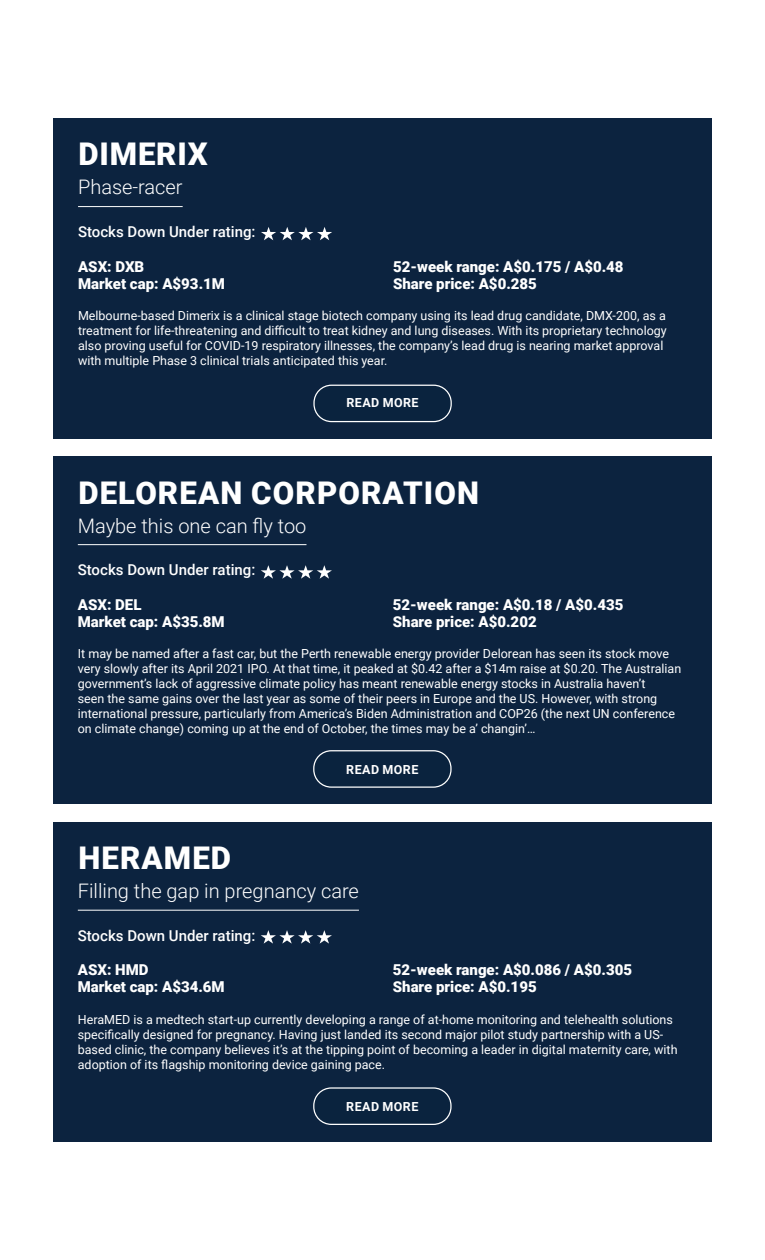
<style>
.page{position:relative;width:765px;height:1260px;background:#fff}
.page>*{position:absolute;margin:0;border:0;box-sizing:border-box;transform-origin:0 0}
.t1{font:900 31.25px "Roboto";letter-spacing:.035em;color:#fff}
.t2{font:300 20px "Roboto";color:#fff}
.t3{font:900 15px "Roboto";color:#fff}
.t4{font:500 15px "Roboto";color:#fff}
.t5{font:12.5px/15px "Roboto";color:#fff}
.t6{font:700 12.5px "Roboto";letter-spacing:.035em;color:#fff}
</style>
<div class="page">
<div style="left:53px;top:456px;width:659px;height:348px;background:#0c233f"></div>
<hr style="left:78px;top:544px;width:228px;height:1px;background:#fff">
<div style="left:313px;top:750px;width:139px;height:38px;border:1px solid #fff;border-radius:18px"></div>
<svg style="left:261px;top:565px;width:71px;height:14px"></svg>
<div style="left:53px;top:822px;width:659px;height:320px;background:#0c233f"></div>
<hr style="left:78px;top:910px;width:281px;height:1px;background:#fff">
<div style="left:313px;top:1087px;width:139px;height:38px;border:1px solid #fff;border-radius:18px"></div>
<svg style="left:261px;top:930px;width:71px;height:14px"></svg>
<div style="left:53px;top:118px;width:659px;height:321px;background:#0c233f"></div>
<hr style="left:78px;top:206px;width:105px;height:1px;background:#fff">
<div style="left:313px;top:385px;width:139px;height:37px;border:1px solid #fff;border-radius:18px"></div>
<svg style="left:261px;top:227px;width:71px;height:13px"></svg>
<h1 class="t1" style="left:79px;top:132px;width:131px">DIMERIX</h1>
<h2 class="t2" style="left:78px;top:173px;width:106px">Phase-racer</h2>
<p class="t4" style="left:78px;top:221px;width:179px">Stocks Down Under rating:</p>
<p class="t3" style="left:78px;top:256px;width:68px">ASX: DXB</p>
<p class="t3" style="left:393px;top:256px;width:232px">52-week range: A$0.175 / A$0.48</p>
<p class="t3" style="left:78px;top:273px;width:148px">Market cap: A$93.1M</p>
<p class="t3" style="left:393px;top:273px;width:145px">Share price: A$0.285</p>
<p class="t5" style="left:78px;top:308px;width:590px">Melbourne-based Dimerix is a clinical stage biotech company using its lead drug candidate, DMX-200, as a treatment for life-threatening and difficult to treat kidney and lung diseases. With its proprietary technology also proving useful for COVID-19 respiratory illnesses, the company’s lead drug is nearing market approval with multiple Phase 3 clinical trials anticipated this year.</p>
<p class="t6" style="left:347px;top:394px;width:74px">READ MORE</p>
<h1 class="t1" style="left:78px;top:471px;width:402px">DELOREAN CORPORATION</h1>
<h2 class="t2" style="left:78px;top:511px;width:230px">Maybe this one can fly too</h2>
<p class="t4" style="left:78px;top:560px;width:179px">Stocks Down Under rating:</p>
<p class="t3" style="left:78px;top:594px;width:65px">ASX: DEL</p>
<p class="t3" style="left:393px;top:594px;width:232px">52-week range: A$0.18 / A$0.435</p>
<p class="t3" style="left:78px;top:611px;width:148px">Market cap: A$35.8M</p>
<p class="t3" style="left:393px;top:611px;width:145px">Share price: A$0.202</p>
<p class="t5" style="left:78px;top:646px;width:605px">It may be named after a fast car, but the Perth renewable energy provider Delorean has seen its stock move very slowly after its April 2021 IPO. At that time, it peaked at $0.42 after a $14m raise at $0.20. The Australian government’s lack of aggressive climate policy has meant renewable energy stocks in Australia haven’t<br>seen the same gains over the last year as some of their peers in Europe and the US. However, with strong international pressure, particularly from America’s Biden Administration and COP26 (the next UN conference on climate change) coming up at the end of October, the times may be a’ changin’…</p>
<p class="t6" style="left:346px;top:761px;width:74px">READ MORE</p>
<h1 class="t1" style="left:78px;top:836px;width:154px">HERAMED</h1>
<h2 class="t2" style="left:78px;top:877px;width:283px">Filling the gap in pregnancy care</h2>
<p class="t4" style="left:78px;top:925px;width:179px">Stocks Down Under rating:</p>
<p class="t3" style="left:78px;top:959px;width:72px">ASX: HMD</p>
<p class="t3" style="left:393px;top:959px;width:241px">52-week range: A$0.086 / A$0.305</p>
<p class="t3" style="left:78px;top:976px;width:148px">Market cap: A$34.6M</p>
<p class="t3" style="left:393px;top:976px;width:145px">Share price: A$0.195</p>
<p class="t5" style="left:78px;top:1012px;width:601px">HeraMED is a medtech start-up currently developing a range of at-home monitoring and telehealth solutions specifically designed for pregnancy. Having just landed its second major pilot study partnership with a US&shy;based clinic, the company believes it’s at the tipping point of becoming a leader in digital maternity care, with adoption of its flagship monitoring device gaining pace.</p>
<p class="t6" style="left:346px;top:1098px;width:74px">READ MORE</p>
</div>
